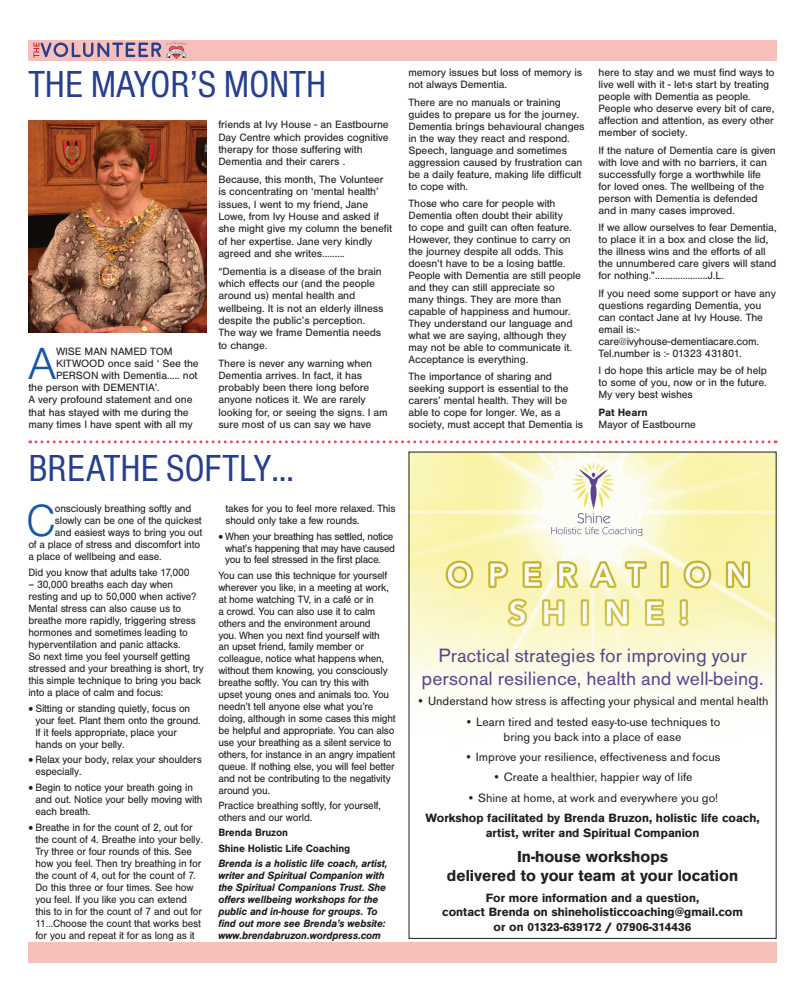
<style>
.page{position:relative;width:805px;height:1007px;background:#fff}
.page>*{position:absolute;margin:0;border:0;box-sizing:border-box;transform-origin:0 0}
._01__Drop{font:300 46.7px "Sans";color:#1756a4;scale:.95 1}
._01__Drop-2{font:300 46.7px "Sans";color:#1756a4}
.t1{font:condensed 39px "Sans";color:#253f8e}
.t2{font:20px/23px "Ancona";color:#5e448e;text-align:center}
.t3{font:700 16.5px/19.2px "Ancona";color:#231f20;text-align:center}
.t4{font:12.5px/14.8px "Ancona";color:#231f20;text-align:center}
.t5{font:700 12.5px/14.8px "Ancona";color:#231f20;text-align:center}
._02__Body{font:11px/11.9px "Sans";letter-spacing:-.01em;color:#231f20}
._02__Body-2{font:11px/12px "Sans";letter-spacing:-.01em;color:#231f20;scale:.95 1}
._01__Drop-3{font:11px/12.3px "Sans";letter-spacing:-.01em;color:#231f20}
._02__Body-3{font:italic 700 11px/11.9px "Sans";letter-spacing:-.015em;color:#231f20;scale:.95 1}
._01__Drop-4{font:11px "Sans";letter-spacing:-.01em;color:#231f20;scale:.95 1}
._02__Body-4{font:11px/11.9px "Sans";letter-spacing:-.03em;color:#231f20;scale:.95 1}
._02__Body-5{font:700 11px "Sans";letter-spacing:-.015em;color:#231f20;scale:.95 1}
.s1{font-weight:700}
</style>
<div class="page">
<img style="left:410px;top:453px;width:365px;height:251px">
<svg style="left:30px;top:440px;width:746px;height:3px"></svg>
<div style="left:28px;top:40px;width:749px;height:20px;background:#f7bfb9"></div>
<img style="left:164px;top:42px;width:24px;height:16px">
<svg style="left:33px;top:42px;width:128px;height:16px"></svg>
<div style="left:28px;top:942px;width:749px;height:20px;background:#f7bfb9"></div>
<img style="left:28px;top:120px;width:179px;height:212px">
<p class="t1" style="left:28px;top:63px;width:299px">THE MAYOR’S MONTH</p>
<p class="_01__Drop-2" style="left:28px;top:339px;width:30px">A</p>
<p class="_01__Drop-3" style="left:56px;top:345px;width:118px">WISE MAN NAMED TOM</p>
<p class="_01__Drop-3" style="left:56px;top:357px;width:144px">KITWOOD once said ‘ See the</p>
<p class="_01__Drop-3" style="left:56px;top:369px;width:143px">PERSON with Dementia..... not</p>
<p class="_01__Drop-3" style="left:28px;top:381px;width:133px">the person with DEMENTIA’.</p>
<p class="_01__Drop-3" style="left:28px;top:393px;width:166px">A very profound statement and one</p>
<p class="_01__Drop-3" style="left:28px;top:406px;width:162px">that has stayed with me during the</p>
<p class="_01__Drop-3" style="left:28px;top:418px;width:166px">many times I have spent with all my</p>
<p class="_01__Drop-3" style="left:218px;top:119px;width:172px">friends at Ivy House - an Eastbourne Day Centre which provides cognitive therapy for those suffering with Dementia and their carers .</p>
<p class="_02__Body" style="left:218px;top:173px;width:175px;line-height:12.3px">Because, this month, The Volunteer is concentrating on ‘mental health’ issues, I went to my friend, Jane Lowe, from Ivy House and asked if she might give my column the benefit of her expertise. Jane very kindly agreed and she writes.........</p>
<p class="_02__Body" style="left:218px;top:265px;width:167px;line-height:12.3px">“Dementia is a disease of the brain which effects our (and the people around us) mental health and wellbeing. It is not an elderly illness despite the public’s perception.<br>The way we frame Dementia needs to change.</p>
<p class="_02__Body" style="left:218px;top:357px;width:171px;line-height:12.3px">There is never any warning when<br>Dementia arrives. In fact, it has probably been there long before anyone notices it. We are rarely looking for, or seeing the signs. I am sure most of us can say we have</p>
<p class="t1" style="left:28px;top:446px;width:267px">BREATHE SOFTLY…</p>
<p class="_01__Drop" style="left:26px;top:496px;width:33px">C</p>
<p class="_01__Drop-4" style="left:55px;top:502px;width:145px">onsciously breathing softly and</p>
<p class="_01__Drop-4" style="left:55px;top:514px;width:156px">slowly can be one of the quickest</p>
<p class="_01__Drop-4" style="left:55px;top:526px;width:157px">and easiest ways to bring you out</p>
<p class="_01__Drop-4" style="left:28px;top:538px;width:182px">of a place of stress and discomfort into</p>
<p class="_01__Drop-4" style="left:28px;top:550px;width:142px">a place of wellbeing and ease.</p>
<p class="_02__Body-2" style="left:28px;top:566px;width:171px">Did you know that adults take 17,000</p>
<p class="_02__Body-2" style="left:28px;top:578px;width:186px">– 30,000 breaths each day when resting and up to 50,000 when active?<br>Mental stress can also cause us to breathe more rapidly, triggering stress hormones and sometimes leading to hyperventilation and panic attacks.<br>So next time you feel yourself getting stressed and your breathing is short, try this simple technique to bring you back into a place of calm and focus:</p>
<p class="_02__Body-2" style="left:35px;top:702px;width:176px;text-indent:-7px">• Sitting or standing quietly, focus on your feet. Plant them onto the ground.<br>If it feels appropriate, place your hands on your belly.</p>
<p class="_02__Body-2" style="left:35px;top:753px;width:177px;text-indent:-7px">• Relax your body, relax your shoulders especially.</p>
<p class="_02__Body-2" style="left:35px;top:781px;width:177px;text-indent:-7px">• Begin to notice your breath going in and out. Notice your belly moving with each breath.</p>
<p class="_02__Body-2" style="left:35px;top:820px;width:178px;text-indent:-7px">• Breathe in for the count of 2, out for the count of 4. Breathe into your belly.<br>Try three or four rounds of this. See how you feel. Then try breathing in for the count of 4, out for the count of 7.<br>Do this three or four times. See how you feel. If you like you can extend this to in for the count of 7 and out for 11…Choose the count that works best for you and repeat it for as long as it</p>
<p class="_02__Body-2" style="left:226px;top:502px;width:181px">takes for you to feel more relaxed. This should only take a few rounds.</p>
<p class="_02__Body-4" style="left:225px;top:530px;width:180px;text-indent:-7px">• When your breathing has settled, notice what’s happening that may have caused you to feel stressed in the first place.</p>
<p class="_02__Body-2" style="left:218px;top:569px;width:188px">You can use this technique for yourself wherever you like, in a meeting at work, at home watching TV, in a café or in<br>a crowd. You can also use it to calm others and the environment around<br>you. When you next find yourself with<br>an upset friend, family member or colleague, notice what happens when, without them knowing, you consciously breathe softly. You can try this with upset young ones and animals too. You needn’t tell anyone else what you’re doing, although in some cases this might be helpful and appropriate. You can also use your breathing as a silent service to others, for instance in an angry impatient queue. If nothing else, you will feel better and not be contributing to the negativity around you.</p>
<p class="_02__Body-2" style="left:218px;top:799px;width:173px">Practice breathing softly, for yourself, others and our world.</p>
<p class="_02__Body-5" style="left:218px;top:826px;width:75px">Brenda Bruzon</p>
<p class="_02__Body-5" style="left:218px;top:841px;width:140px">Shine Holistic Life Coaching</p>
<p class="_02__Body-3" style="left:218px;top:857px;width:180px">Brenda is a holistic life coach, artist, writer and Spiritual Companion with the Spiritual Companions Trust. She offers wellbeing workshops for the public and in-house for groups. To find out more see Brenda’s website: www.brendabruzon.wordpress.com</p>
<p class="_02__Body" style="left:408px;top:67px;width:175px">memory issues but loss of memory is not always Dementia.</p>
<p class="_02__Body" style="left:408px;top:96px;width:178px">There are no manuals or training guides to prepare us for the journey.<br>Dementia brings behavioural changes in the way they react and respond.<br>Speech, language and sometimes aggression caused by frustration can be a daily feature, making life difficult to cope with.</p>
<p class="_02__Body" style="left:408px;top:198px;width:174px">Those who care for people with Dementia often doubt their ability<br>to cope and guilt can often feature.<br>However, they continue to carry on the journey despite all odds. This doesn’t have to be a losing battle.<br>People with Dementia are still people and they can still appreciate so many things. They are more than capable of happiness and humour.<br>They understand our language and what we are saying, although they may not be able to communicate it.<br>Acceptance is everything.</p>
<p class="_02__Body" style="left:408px;top:370px;width:176px">The importance of sharing and seeking support is essential to the carers’ mental health. They will be able to cope for longer. We, as a society, must accept that Dementia is</p>
<p class="_02__Body" style="left:599px;top:67px;width:178px">here to stay and we must find ways to live well with it - let›s start by treating people with Dementia as people.<br>People who deserve every bit of care, affection and attention, as every other member of society.</p>
<p class="_02__Body" style="left:599px;top:144px;width:179px">If the nature of Dementia care is given with love and with no barriers, it can successfully forge a worthwhile life for loved ones. The wellbeing of the person with Dementia is defended and in many cases improved.</p>
<p class="_02__Body" style="left:599px;top:222px;width:180px">If we allow ourselves to fear Dementia, to place it in a box and close the lid, the illness wins and the efforts of all the unnumbered care givers will stand for nothing.”.....................J.L.</p>
<p class="_02__Body" style="left:599px;top:287px;width:179px">If you need some support or have any questions regarding Dementia, you can contact Jane at Ivy House. The email is:- care@ivyhouse-dementiacare.com.<br>Tel.number is :- 01323 431801.</p>
<p class="_02__Body" style="left:599px;top:365px;width:170px;text-align:justify">I do hope this article may be of help to some of you, now or in the future.<br>My very best wishes</p>
<p class="_02__Body" style="left:599px;top:406px;width:99px"><span class="s1">Pat Hearn<br></span>Mayor of Eastbourne</p>
<p class="t2" style="left:422px;top:643px;width:343px">Practical strategies for improving your personal resilience, health and well-being.</p>
<p class="t4" style="left:417px;top:693px;width:353px">• Understand how stress is affecting your physical and mental health</p>
<p class="t4" style="left:465px;top:714px;width:257px">• Learn tired and tested easy-to-use techniques to bring you back into a place of ease</p>
<p class="t4" style="left:464px;top:749px;width:258px">• Improve your resilience, effectiveness and focus</p>
<p class="t4" style="left:492px;top:769px;width:202px">• Create a healthier, happier way of life</p>
<p class="t4" style="left:467px;top:790px;width:253px">• Shine at home, at work and everywhere you go!</p>
<p class="t5" style="left:425px;top:810px;width:336px">Workshop facilitated by Brenda Bruzon, holistic life coach, artist, writer and Spiritual Companion</p>
<p class="t3" style="left:447px;top:846px;width:293px">In-house workshops<br>delivered to your team at your location</p>
<p class="t5" style="left:442px;top:889px;width:302px">For more information and a question,<br>contact Brenda on shineholisticcoaching@gmail.com or on 01323-639172 / 07906-314436</p>
</div>
